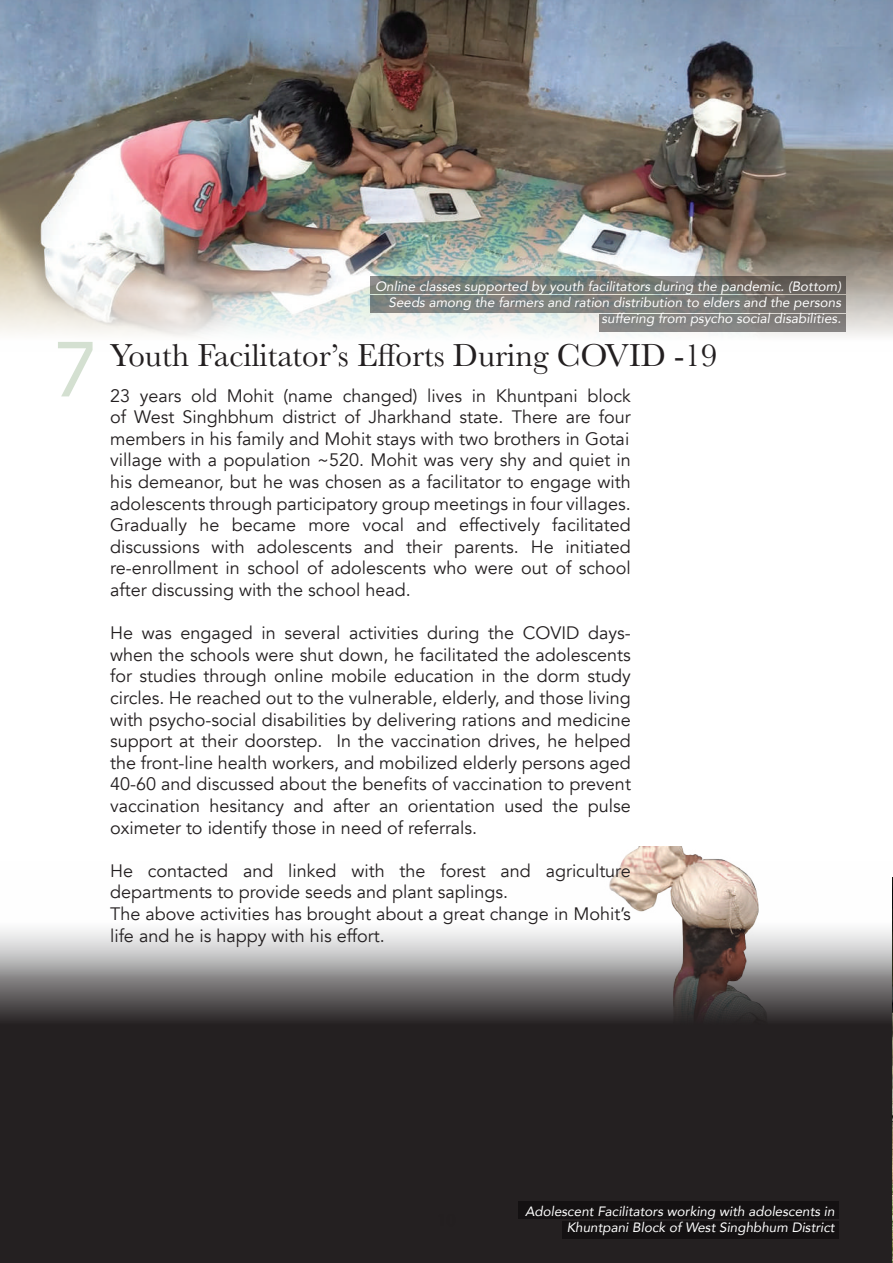
<style>
.page{position:relative;width:893px;height:1263px;background:#fff}
.page>*{position:absolute;margin:0;border:0;box-sizing:border-box;transform-origin:0 0}
.t1{font:75px "Tahoma";color:#d4e0d1}
.t2{font:33px "Baskerville";color:#231f20}
.t3{font:18px/21.6px "Avenir";color:#231f20;text-align:justify}
.t4{font:italic 13.5px/16.2px "Avenir";color:#fff;text-align:right}
</style>
<div class="page">
<img style="left:0;top:858px;width:893px;height:405px">
<img style="left:0;top:0;width:893px;height:336px">
<img style="left:892px;top:878px;width:1px;height:385px">
<svg style="left:370px;top:276px;width:476px;height:18px;background:#70726d"></svg>
<svg style="left:370px;top:295px;width:476px;height:18px;background:#7b7c79"></svg>
<div style="left:599px;top:314px;width:247px;height:18px;background:#858483"></div>
<div style="left:518px;top:1201px;width:321px;height:18px;background:#141112"></div>
<div style="left:562px;top:1221px;width:277px;height:18px;background:#141112"></div>
<h1 class="t1" style="left:54px;top:319px;width:42px">7</h1>
<p class="t4" style="left:375px;top:278px;width:468px">Online classes supported by youth facilitators during the pandemic. (Bottom)<br>Seeds among the farmers and ration distribution to elders and the persons suffering from psycho social disabilities.</p>
<h2 class="t2" style="left:110px;top:334px;width:609px">Youth Facilitator’s Efforts During COVID -19</h2>
<p class="t3" style="left:110px;top:385px;width:522px">23 years old Mohit (name changed) lives in Khuntpani block of West Singhbhum district of Jharkhand state. There are four members in his family and Mohit stays with two brothers in Gotai village with a population ~520. Mohit was very shy and quiet in his demeanor, but he was chosen as a facilitator to engage with adolescents through participatory group meetings in four villages.<br>Gradually he became more vocal and effectively facilitated discussions with adolescents and their parents. He initiated re-enrollment in school of adolescents who were out of school after discussing with the school head.</p>
<p class="t3" style="left:110px;top:622px;width:522px">He was engaged in several activities during the COVID days&shy;when the schools were shut down, he facilitated the adolescents for studies through online mobile education in the dorm study circles. He reached out to the vulnerable, elderly, and those living with psycho-social disabilities by delivering rations and medicine support at their doorstep. In the vaccination drives, he helped the front-line health workers, and mobilized elderly persons aged 40-60 and discussed about the benefits of vaccination to prevent vaccination hesitancy and after an orientation used the pulse oximeter to identify those in need of referrals.</p>
<p class="t3" style="left:110px;top:860px;width:522px;text-align:left">He contacted and linked with the forest and agriculture departments to provide seeds and plant saplings.<br>The above activities has brought about a great change in Mohit’s life and he is happy with his effort.</p>
<p class="t4" style="left:525px;top:1203px;width:311px">Adolescent Facilitators working with adolescents in<br>Khuntpani Block of West Singhbhum District</p>
</div>
